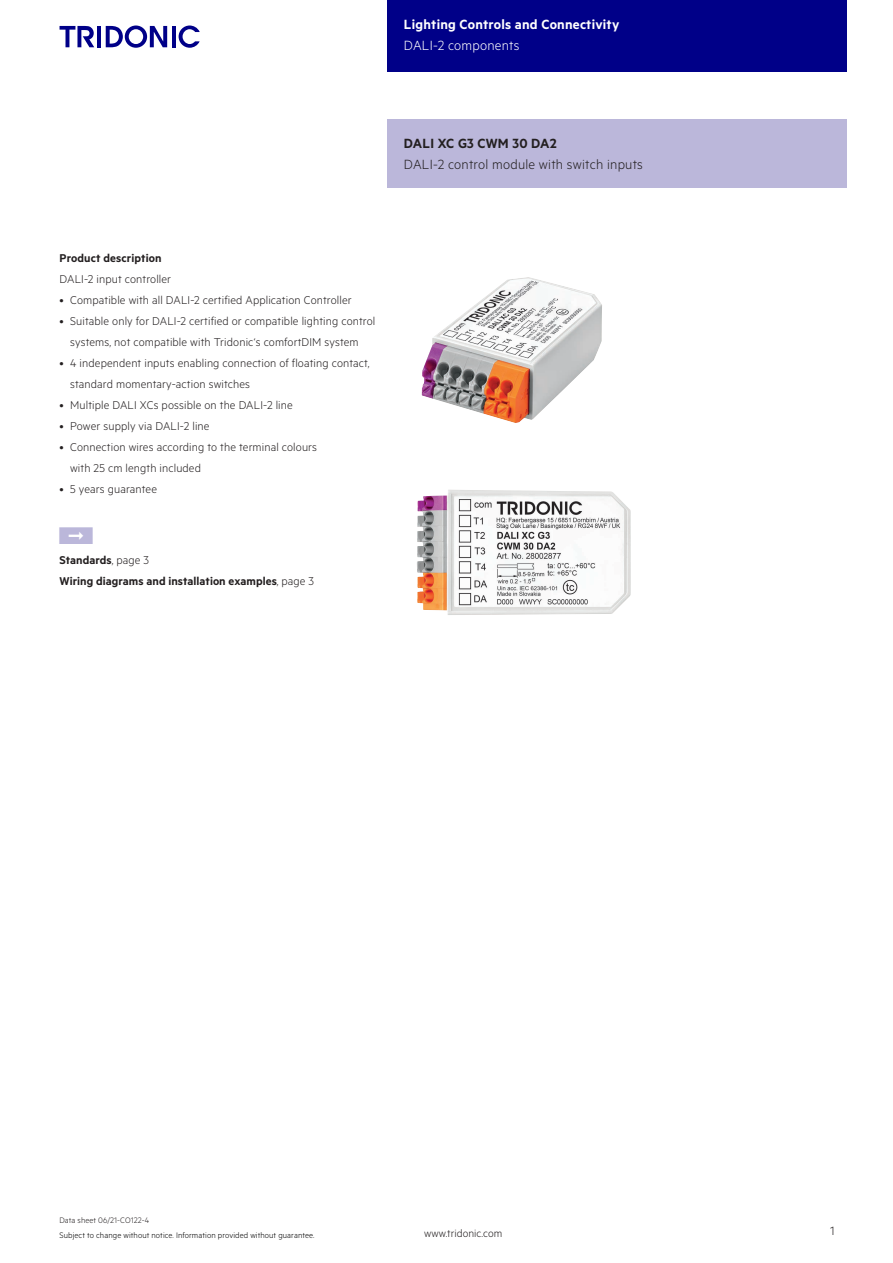
<style>
.page{position:relative;width:893px;height:1263px;background:#fff}
.page>*{position:absolute;margin:0;border:0;box-sizing:border-box;transform-origin:0 0}
.t1{font:15px "Tridonic Metric Print Light";letter-spacing:.015em;color:#231f20}
.t2{font:15px "Tridonic Metric Print Semi";letter-spacing:.015em;color:#fff}
.t3{font:15px "Tridonic Metric Print Light";letter-spacing:.015em;color:#fff}
.t4{font:15px "Tridonic Metric Print Semi";letter-spacing:.015em;color:#231f20}
.t5{font:13.5px "Tridonic Metric Print Light";color:#231f20}
.t6{font:12.75px/21px "Tridonic Metric Print Light";letter-spacing:.01em;color:#231f20}
.t7{font:12.75px/21.3px "Tridonic Metric Print Semi";letter-spacing:.005em;color:#231f20}
.t8{font:12px "Tridonic Metric Print Light";letter-spacing:.005em;color:#231f20}
.t9{font:9px "Tridonic Metric Print Light";letter-spacing:.01em;color:#000}
.t10{font:9px "Tridonic Metric Print Light";letter-spacing:.005em;color:#231f20}
.s1{font-family:"Tridonic Metric Print Light"}
</style>
<div class="page">
<div style="left:387px;top:0;width:459px;height:72px;background:#008"></div>
<hr style="left:97px;top:26px;width:4px;height:21px;background:#008">
<svg style="left:106px;top:26px;width:61px;height:22px"></svg>
<hr style="left:172px;top:26px;width:3px;height:21px;background:#008">
<svg style="left:179px;top:26px;width:21px;height:22px"></svg>
<svg style="left:60px;top:26px;width:34px;height:21px"></svg>
<div style="left:387px;top:119px;width:459px;height:68px;background:#bbb7da"></div>
<img style="left:422px;top:277px;width:180px;height:146px">
<img style="left:417px;top:490px;width:214px;height:125px">
<p class="t2" style="left:404px;top:15px;width:217px">Lighting Controls and Connectivity</p>
<p class="t3" style="left:404px;top:37px;width:117px">DALI-2 components</p>
<p class="t4" style="left:404px;top:134px;width:154px">DALI XC G3 CWM 30 DA2</p>
<p class="t1" style="left:404px;top:156px;width:241px">DALI-2 control module with switch inputs</p>
<p class="t7" style="left:60px;top:247px;width:104px">Product description</p>
<p class="t6" style="left:60px;top:268px;width:113px">DALI-2 input controller</p>
<p class="t6" style="left:60px;top:289px;width:294px">• Compatible with all DALI-2 certified Application Controller</p>
<p class="t6" style="left:60px;top:310px;width:317px;text-align:center">• Suitable only for DALI-2 certified or compatible lighting control systems, not compatible with Tridonic‘s comfortDIM system</p>
<p class="t6" style="left:70px;top:352px;width:301px;text-indent:-11px">• 4 independent inputs enabling connection of floating contact, standard momentary-action switches</p>
<p class="t6" style="left:60px;top:394px;width:235px">• Multiple DALI XCs possible on the DALI-2 line</p>
<p class="t6" style="left:60px;top:415px;width:152px">• Power supply via DALI-2 line</p>
<p class="t6" style="left:70px;top:436px;width:248px;text-indent:-11px">• Connection wires according to the terminal colours with 25 cm length included</p>
<p class="t6" style="left:60px;top:478px;width:99px">• 5 years guarantee</p>
<p class="t7" style="left:60px;top:549px;width:256px">Standards<span class="s1">, page 3<br></span>Wiring diagrams and installation examples<span class="s1">, page 3</span></p>
<p class="t10" style="left:60px;top:1215px;width:91px">Data sheet 06/21-CO122-4</p>
<p class="t9" style="left:60px;top:1229px;width:257px">Subject to change without notice. Information provided without guarantee.</p>
<p class="t8" style="left:424px;top:1227px;width:80px">www.tridonic.com</p>
<p class="t5" style="left:830px;top:1223px;width:6px">1</p>
</div>
